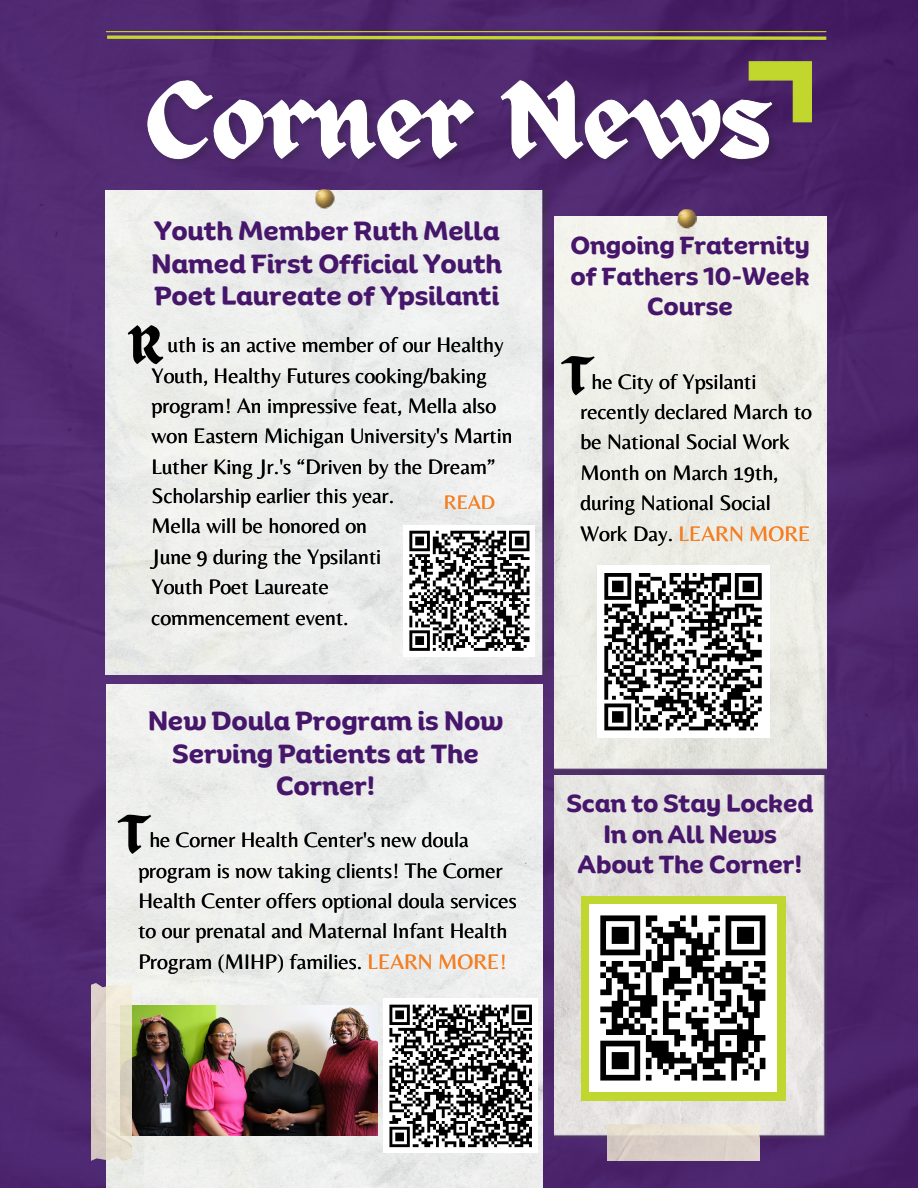
<style>
.page{position:relative;width:918px;height:1188px;background:#fff}
.page>*{position:absolute;margin:0;border:0;box-sizing:border-box;transform-origin:0 0}
.t1{font:53.25px "ED Celandine";color:#000}
.t2{font:700 25.5px/32.7px "Binate Display";letter-spacing:-.01em;color:#46166b;text-align:justify}
.t3{font:700 24px/30.3px "Binate Display";letter-spacing:-.01em;color:#46166b;text-align:center}
.t4{font:21.75px/30.3px "Belleza";color:#000}
.t5{font:20.25px "Belleza";color:#f48024}
.s1{color:#f48024}
</style>
<div class="page">
<img style="left:0;top:0;width:918px;height:1188px">
<img style="left:106px;top:191px;width:442px;height:483px">
<img style="left:141px;top:62px;width:645px;height:128px">
<img style="left:554px;top:217px;width:272px;height:921px">
<img style="left:677px;top:209px;width:21px;height:20px">
<svg style="left:104px;top:34px;width:726px;height:8px;background:#827750"></svg>
<hr style="left:106px;top:31px;width:720px;height:1px;background:#c0d72f">
<img style="left:554px;top:40px;width:258px;height:125px">
<div style="left:581px;top:896px;width:205px;height:205px;background:#c0d72f"></div>
<div style="left:589px;top:904px;width:188px;height:188px;background:#fff"></div>
<svg style="left:600px;top:915px;width:166px;height:166px"></svg>
<img style="left:607px;top:1124px;width:152px;height:36px">
<div style="left:597px;top:565px;width:172px;height:173px;background:#fff"></div>
<svg style="left:604px;top:573px;width:158px;height:158px"></svg>
<img style="left:106px;top:684px;width:437px;height:504px">
<img style="left:132px;top:1006px;width:245px;height:129px">
<img style="left:91px;top:983px;width:41px;height:177px">
<div style="left:384px;top:999px;width:154px;height:154px;background:#fff"></div>
<svg style="left:389px;top:1004px;width:143px;height:144px"></svg>
<img style="left:315px;top:189px;width:20px;height:20px">
<div style="left:404px;top:525px;width:131px;height:132px;background:#fff"></div>
<svg style="left:409px;top:530px;width:121px;height:121px"></svg>
<p class="t2" style="left:152px;top:211px;width:352px">Youth Member Ruth Mella Named First Official Youth Poet Laureate of Ypsilanti</p>
<p class="t1" style="left:129px;top:316px;width:36px">R</p>
<p class="t4" style="left:152px;top:329px;width:363px;text-indent:16px">uth is an active member of our Healthy Youth, Healthy Futures cooking/baking program! An impressive feat, Mella also won Eastern Michigan University's Martin Luther King Jr.'s “Driven by the Dream”</p>
<p class="t5" style="left:444px;top:490px;width:53px">READ</p>
<h3 class="t4" style="left:152px;top:480px;width:244px">Scholarship earlier this year.<br>Mella will be honored on<br>June 9 during the Ypsilanti<br>Youth Poet Laureate commencement event.</h3>
<p class="t2" style="left:148px;top:701px;width:357px;text-align:center">New Doula Program is Now<br>Serving Patients at The<br>Corner!</p>
<p class="t1" style="left:121px;top:806px;width:28px">T</p>
<h2 class="t4" style="left:138px;top:824px;width:380px;text-indent:11px">he Corner Health Center's new doula program is now taking clients! The Corner Health Center offers optional doula services to our prenatal and Maternal Infant Health Program (MIHP) families. <span class="s1">LEARN MORE!</span></h2>
<p class="t3" style="left:570px;top:227px;width:241px">Ongoing Fraternity of Fathers 10-Week<br>Course</p>
<p class="t1" style="left:564px;top:347px;width:28px">T</p>
<h2 class="t4" style="left:581px;top:366px;width:233px;text-indent:11px">he City of Ypsilanti recently declared March to be National Social Work<br>Month on March 19th, during National Social<br>Work Day. <span class="s1">LEARN MORE</span></h2>
<p class="t3" style="left:567px;top:785px;width:248px">Scan to Stay Locked<br>In on All News<br>About The Corner!</p>
</div>
